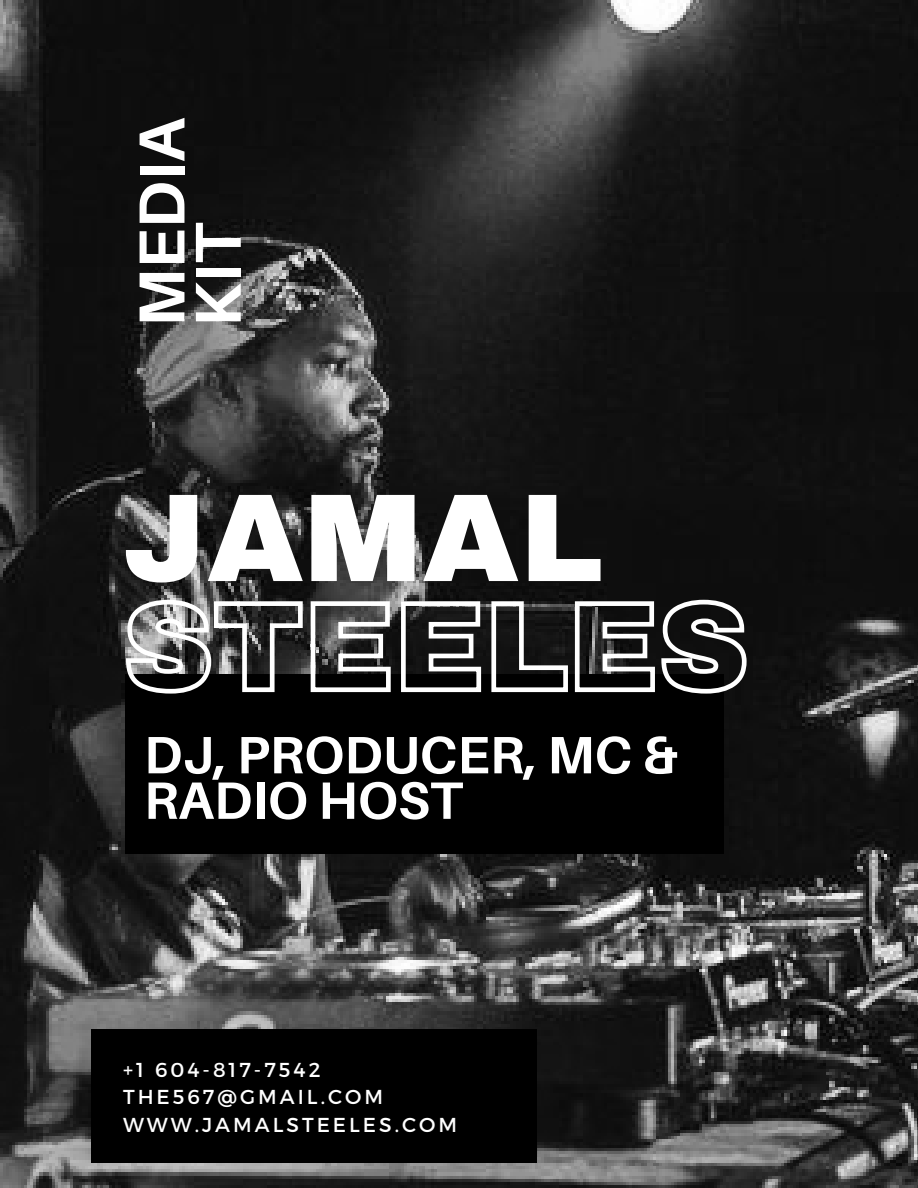
<style>
.page{position:relative;width:918px;height:1188px;background:#fff}
.page>*{position:absolute;margin:0;border:0;box-sizing:border-box;transform-origin:0 0}
.t1{font:900 125.25px "Archivo";color:#fff}
.t2{font:700 65.1px/56.2px "Aileron";color:#fff}
.t3{font:700 52.65px/45.5px "Aileron";color:#fff}
.t4{font:20.1px "Montserrat";letter-spacing:.15em;color:#fff}
</style>
<div class="page">
<img style="left:0;top:0;width:918px;height:1188px">
<div style="left:125px;top:674px;width:599px;height:179px;background:#000"></div>
<div style="left:92px;top:1029px;width:445px;height:134px;background:#000"></div>
<svg style="left:124px;top:597px;width:625px;height:99px"></svg>
<p class="t2" style="left:132px;top:327px;width:211px;rotate:-90deg">MEDIA<br>KIT</p>
<p class="t1" style="left:123px;top:471px;width:481px">JAMAL</p>
<h2 class="t3" style="left:144px;top:731px;width:535px">DJ, PRODUCER, MC &amp;<br>RADIO HOST</h2>
<h1 class="t4" style="left:123px;top:1057px;width:199px">+1 604-817-7542</h1>
<h1 class="t4" style="left:123px;top:1084px;width:262px">THE567@GMAIL.COM</h1>
<h3 class="t4" style="left:123px;top:1112px;width:336px">WWW.JAMALSTEELES.COM</h3>
</div>
